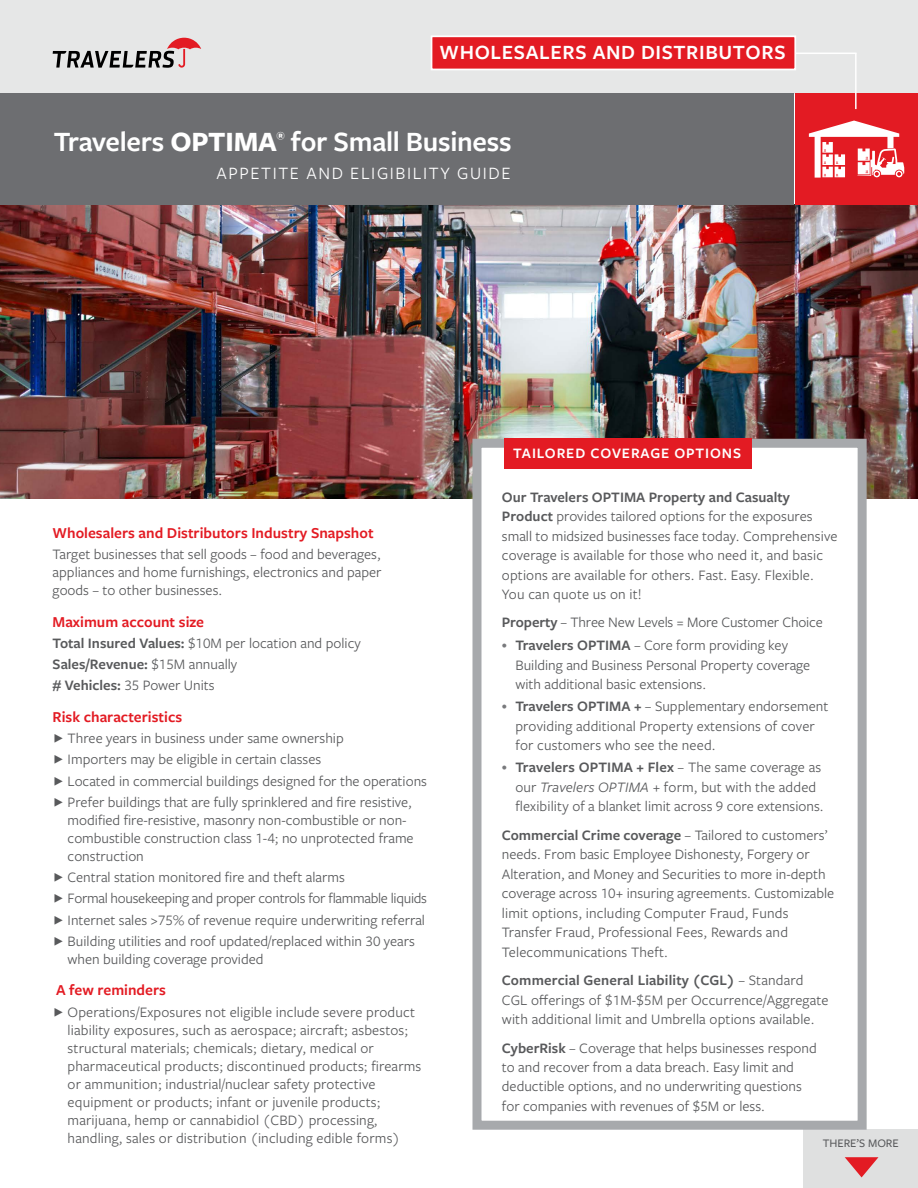
<style>
.page{position:relative;width:918px;height:1188px;background:#fff}
.page>*{position:absolute;margin:0;border:0;box-sizing:border-box;transform-origin:0 0}
.t1{font:600 29.1px "Freight Sans Pro";letter-spacing:-.01em;color:#fff}
.t2{font:600 21px "Freight Sans Pro";letter-spacing:.03em;color:#fff}
.t3{font:18px "Freight Sans Pro";letter-spacing:.09em;color:#fff}
.t4{font:600 15.75px "Freight Sans Pro";color:#e31b23}
.t5{font:15px/19.5px "Freight Sans Pro";color:#58595b}
.t6{font:600 15px "Freight Sans Pro";letter-spacing:.06em;color:#fff}
.t7{font:500 12px "Freight Sans Pro";color:#58595b}
.t8{font:700 10.5px "Freight Sans Pro";color:#fff}
.s1{font-weight:700}
.s2{font-weight:600}
.s3{font-style:italic}
</style>
<div class="page">
<img style="left:0;top:204px;width:918px;height:295px">
<div style="left:803px;top:1130px;width:115px;height:58px;background:#dfe0e0"></div>
<svg style="left:845px;top:1157px;width:33px;height:20px"></svg>
<div style="left:0;top:0;width:918px;height:93px;background:#e6e7e7"></div>
<svg style="left:53px;top:38px;width:148px;height:30px"></svg>
<div style="left:796px;top:93px;width:122px;height:111px;background:#e31b23"></div>
<div style="left:0;top:93px;width:794px;height:111px;background:#6d6e71"></div>
<hr style="left:793px;top:53px;width:64px;height:1px;background:#fff">
<hr style="left:855px;top:53px;width:2px;height:56px;background:#fff">
<div style="left:431px;top:35px;width:365px;height:35px;background:#e31b23;border:2px solid #fff"></div>
<div style="left:472px;top:439px;width:395px;height:691px;background:#fff;border:9px solid #a7a9ac"></div>
<div style="left:504px;top:439px;width:248px;height:30px;background:#e31b23"></div>
<svg style="left:809px;top:121px;width:95px;height:57px"></svg>
<h2 class="t2" style="left:440px;top:38px;width:347px">WHOLESALERS AND DISTRIBUTORS</h2>
<h1 class="t1" style="left:54px;top:121px;width:224px">Travelers <span class="s1">OPTIMA</span></h1>
<p class="t8" style="left:276px;top:128px;width:10px">®</p>
<h1 class="t1" style="left:291px;top:121px;width:222px">for Small Business</h1>
<p class="t3" style="left:217px;top:161px;width:296px">APPETITE AND ELIGIBILITY GUIDE</p>
<p class="t4" style="left:53px;top:522px;width:323px">Wholesalers and Distributors Industry Snapshot</p>
<p class="t5" style="left:53px;top:545px;width:330px;line-height:18px;text-align:justify">Target businesses that sell goods – food and beverages, appliances and home furnishings, electronics and paper goods – to other businesses.</p>
<p class="t4" style="left:53px;top:611px;width:153px">Maximum account size</p>
<p class="t5" style="left:53px;top:632px;width:310px;line-height:21.3px"><span class="s2">Total Insured Values:</span> $10M per location and policy<br><span class="s2">Sales/Revenue:</span> $15M annually<br><span class="s2"># Vehicles:</span> 35 Power Units</p>
<p class="t4" style="left:53px;top:706px;width:131px">Risk characteristics</p>
<p class="t5" style="left:53px;top:727px;width:376px;line-height:21.3px">F Three years in business under same ownership<br>F Importers may be eligible in certain classes<br>F Located in commercial buildings designed for the operations F Prefer buildings that are fully sprinklered and fire resistive,</p>
<p class="t5" style="left:68px;top:810px;width:348px;line-height:18px">modified fire-resistive, masonry non-combustible or non&shy;combustible construction class 1-4; no unprotected frame construction</p>
<p class="t5" style="left:53px;top:866px;width:376px;line-height:21.3px">F Central station monitored fire and theft alarms<br>F Formal housekeeping and proper controls for flammable liquids F Internet sales &gt;75% of revenue require underwriting referral F Building utilities and roof updated/replaced within 30 years</p>
<p class="t5" style="left:68px;top:949px;width:197px">when building coverage provided</p>
<p class="t4" style="left:56px;top:979px;width:112px">A few reminders</p>
<p class="t5" style="left:68px;top:1002px;width:355px;line-height:18px;text-indent:-15px">F Operations/Exposures not eligible include severe product liability exposures, such as aerospace; aircraft; asbestos; structural materials; chemicals; dietary, medical or pharmaceutical products; discontinued products; firearms or ammunition; industrial/nuclear safety protective equipment or products; infant or juvenile products; marijuana, hemp or cannabidiol (CBD) processing, handling, sales or distribution (including edible forms)</p>
<p class="t6" style="left:513px;top:443px;width:229px">TAILORED COVERAGE OPTIONS</p>
<p class="t5" style="left:502px;top:486px;width:337px"><span class="s2">Our Travelers OPTIMA Property and Casualty Product</span> provides tailored options for the exposures small to midsized businesses face today. Comprehensive coverage is available for those who need it, and basic options are available for others. Fast. Easy. Flexible.<br>You can quote us on it!</p>
<p class="t5" style="left:502px;top:612px;width:322px"><span class="s2">Property</span> – Three New Levels = More Customer Choice</p>
<p class="t5" style="left:515px;top:635px;width:296px;text-indent:-14px"><sup>•</sup> <span class="s2">Travelers OPTIMA</span> – Core form providing key<br>Building and Business Personal Property coverage with additional basic extensions.</p>
<p class="t5" style="left:515px;top:696px;width:314px;text-indent:-14px"><sup>•</sup> <span class="s2">Travelers OPTIMA +</span> – Supplementary endorsement providing additional Property extensions of cover for customers who see the need.</p>
<p class="t5" style="left:515px;top:757px;width:310px;text-indent:-14px"><sup>•</sup> <span class="s2">Travelers OPTIMA + Flex</span> – The same coverage as our <span class="s3">Travelers OPTIMA +</span> form, but with the added flexibility of a blanket limit across 9 core extensions.</p>
<p class="t5" style="left:502px;top:824px;width:334px"><span class="s2">Commercial Crime coverage</span> – Tailored to customers’ needs. From basic Employee Dishonesty, Forgery or Alteration, and Money and Securities to more in-depth coverage across 10+ insuring agreements. Customizable limit options, including Computer Fraud, Funds Transfer Fraud, Professional Fees, Rewards and Telecommunications Theft.</p>
<p class="t5" style="left:502px;top:970px;width:328px"><span class="s2">Commercial General Liability (CGL)</span> – Standard<br>CGL offerings of $1M-$5M per Occurrence/Aggregate with additional limit and Umbrella options available.</p>
<p class="t5" style="left:502px;top:1037px;width:316px"><span class="s2">CyberRisk</span> – Coverage that helps businesses respond to and recover from a data breach. Easy limit and deductible options, and no underwriting questions for companies with revenues of $5M or less.</p>
<p class="t7" style="left:823px;top:1135px;width:78px">THERE’S MORE</p>
</div>
